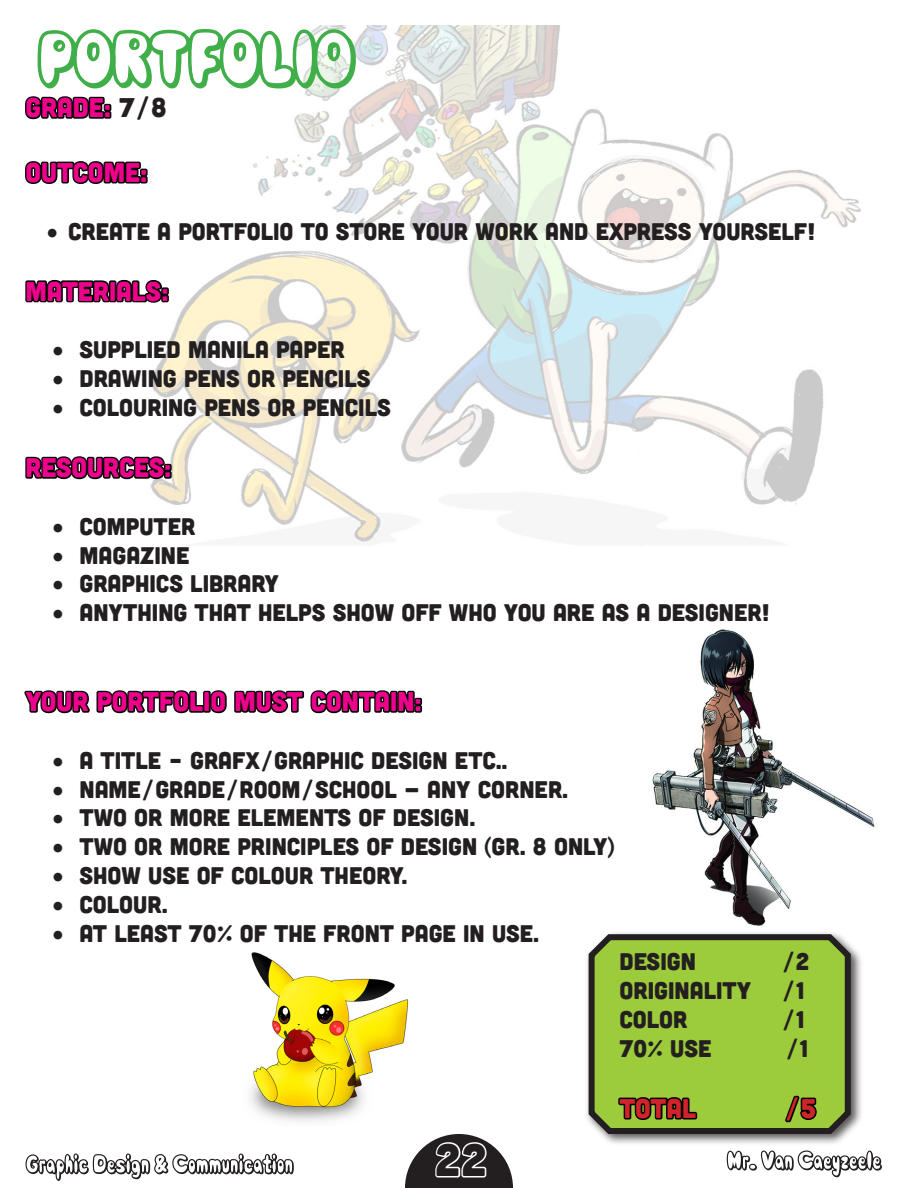
<style>
.page{position:relative;width:918px;height:1188px;background:#fff}
.page>*{position:absolute;margin:0;border:0;box-sizing:border-box;transform-origin:0 0}
.t1{font:45px "Cubano";color:#231f20}
.t2{font:27px "Cubano";color:#ed028c}
.Heading_3{font:27px "Cubano";letter-spacing:-.01em;color:#d1232a}
.t3{font:24px "Cubano";color:#231f20}
.s1{color:#231f20}
</style>
<div class="page">
<svg style="left:405px;top:1134px;width:108px;height:54px"></svg>
<svg style="left:26px;top:1154px;width:268px;height:27px"></svg>
<svg style="left:727px;top:1151px;width:155px;height:26px"></svg>
<img style="left:162px;top:26px;width:699px;height:516px">
<img style="left:652px;top:629px;width:223px;height:297px">
<div style="left:585px;top:930px;width:278px;height:216px;background:#231f20;opacity:.75"></div>
<svg style="left:586px;top:930px;width:268px;height:207px;background:#93b942"></svg>
<svg style="left:617px;top:1096px;width:82px;height:25px;background:#4b621c"></svg>
<svg style="left:783px;top:1094px;width:35px;height:30px"></svg>
<img style="left:250px;top:952px;width:159px;height:170px">
<svg style="left:25px;top:29px;width:331px;height:275px"></svg>
<svg style="left:25px;top:357px;width:148px;height:185px"></svg>
<svg style="left:26px;top:690px;width:397px;height:24px"></svg>
<p class="t2" style="left:26px;top:90px;width:143px">GRADE: <span class="s1">7/8</span></p>
<p class="t2" style="left:26px;top:155px;width:123px">OUTCOME:</p>
<p class="t3" style="left:47px;top:216px;width:770px">• CREATE A PORTFOLIO TO STORE YOUR WORK AND EXPRESS YOURSELF!</p>
<p class="t2" style="left:26px;top:274px;width:145px">MATERIALS:</p>
<p class="t3" style="left:52px;top:335px;width:294px">• SUPPLIED MANILA PAPER</p>
<p class="t3" style="left:52px;top:363px;width:320px">• DRAWING PENS OR PENCILS</p>
<p class="t3" style="left:52px;top:392px;width:340px">• COLOURING PENS OR PENCILS</p>
<p class="t2" style="left:26px;top:450px;width:148px">RESOURCES:</p>
<p class="t3" style="left:52px;top:511px;width:144px">• COMPUTER</p>
<p class="t3" style="left:52px;top:540px;width:138px">• MAGAZINE</p>
<p class="t3" style="left:52px;top:569px;width:228px">• GRAPHICS LIBRARY</p>
<p class="t3" style="left:52px;top:597px;width:719px">• ANYTHING THAT HELPS SHOW OFF WHO YOU ARE AS A DESIGNER!</p>
<p class="t2" style="left:26px;top:684px;width:398px">YOUR PORTFOLIO MUST CONTAIN:</p>
<p class="t3" style="left:52px;top:745px;width:456px">• A TITLE – GRAFX/GRAPHIC DESIGN ETC..</p>
<p class="t3" style="left:52px;top:774px;width:517px">• NAME/GRADE/ROOM/SCHOOL - ANY CORNER.</p>
<p class="t3" style="left:52px;top:803px;width:424px">• TWO OR MORE ELEMENTS OF DESIGN.</p>
<p class="t3" style="left:52px;top:831px;width:564px">• TWO OR MORE PRINCIPLES OF DESIGN (GR. 8 ONLY)</p>
<p class="t3" style="left:52px;top:860px;width:356px">• SHOW USE OF COLOUR THEORY.</p>
<p class="t3" style="left:52px;top:889px;width:116px">• COLOUR.</p>
<p class="t3" style="left:52px;top:918px;width:488px">• AT LEAST 70% OF THE FRONT PAGE IN USE.</p>
<h1 class="t1" style="left:435px;top:1131px;width:53px">22</h1>
<p class="t3" style="left:620px;top:947px;width:78px">DESIGN</p>
<p class="t3" style="left:782px;top:947px;width:30px">/2</p>
<p class="t3" style="left:620px;top:975px;width:133px">ORIGINALITY</p>
<p class="t3" style="left:782px;top:975px;width:25px">/1</p>
<p class="t3" style="left:620px;top:1004px;width:70px">COLOR</p>
<p class="t3" style="left:782px;top:1004px;width:25px">/1</p>
<p class="t3" style="left:620px;top:1033px;width:94px">70% USE</p>
<p class="t3" style="left:785px;top:1033px;width:25px">/1</p>
<p class="Heading_3" style="left:620px;top:1091px;width:78px">TOTAL</p>
<p class="Heading_3" style="left:784px;top:1091px;width:34px">/5</p>
</div>
